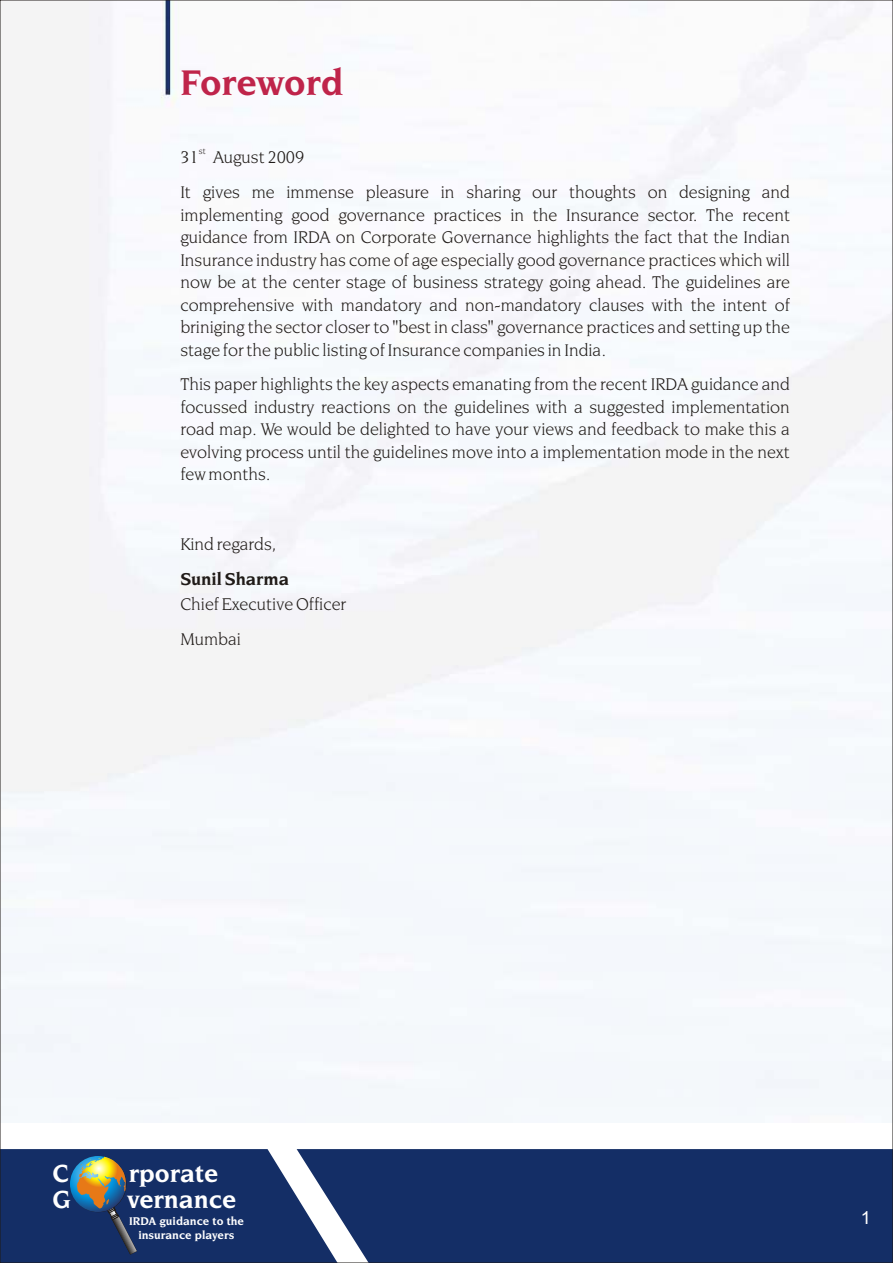
<style>
.page{position:relative;width:893px;height:1263px;background:#fff}
.page>*{position:absolute;margin:0;border:0;box-sizing:border-box;transform-origin:0 0}
.t1{font:700 37.5px "Novarese IT Cby BT";color:#bf244a}
.t2{font:700 25.95px/25.3px "Novarese IT Cby BT";color:#fff}
.t3{font:18px/22.5px "Novarese IT Cby BT";color:#1f1a17}
.t4{font:700 18px "Novarese IT Cby BT";color:#1f1a17}
.t5{font:18px "Arial";color:#fff}
.t6{font:700 11.85px/14px "Novarese IT Cby BT";color:#fff;text-align:center}
.t7{font:9px "Novarese IT Cby BT";color:#1f1a17}
</style>
<div class="page">
<div style="left:388px;top:1149px;width:503px;height:112px;background:#142e66"></div>
<div style="left:2px;top:2px;width:889px;height:1120px;background:#f5f9fc"></div>
<svg style="left:0;top:1149px;width:388px;height:114px;background:#2d4471"></svg>
<h1 class="t1" style="left:180px;top:67px;width:164px">Foreword</h1>
<p class="t7" style="left:199px;top:147px;width:8px">st</p>
<p class="t3" style="left:180px;top:141px;width:611px;line-height:34.7px">31 August 2009<br>It gives me immense pleasure in sharing our thoughts on designing and</p>
<p class="t3" style="left:180px;top:205px;width:611px;text-align:justify">implementing good governance practices in the Insurance sector. The recent guidance from IRDA on Corporate Governance highlights the fact that the Indian Insurance industry has come of age especially good governance practices which will now be at the center stage of business strategy going ahead. The guidelines are comprehensive with mandatory and non-mandatory clauses with the intent of briniging the sector closer to "best in class" governance practices and setting up the stage for the public listing of Insurance companies in India.</p>
<p class="t3" style="left:180px;top:374px;width:611px;text-align:justify">This paper highlights the key aspects emanating from the recent IRDA guidance and focussed industry reactions on the guidelines with a suggested implementation road map. We would be delighted to have your views and feedback to make this a evolving process until the guidelines move into a implementation mode in the next few months.</p>
<p class="t3" style="left:180px;top:534px;width:98px">Kind regards,</p>
<p class="t4" style="left:180px;top:571px;width:110px">Sunil Sharma</p>
<p class="t3" style="left:180px;top:588px;width:167px;line-height:34.7px">Chief Executive Officer<br>Mumbai</p>
<h2 class="t2" style="left:52px;top:1162px;width:20px">C<br>G</h2>
<h2 class="t2" style="left:127px;top:1163px;width:110px">rporate vernance</h2>
<p class="t6" style="left:129px;top:1215px;width:116px">IRDA guidance to the insurance players</p>
<p class="t5" style="left:861px;top:1211px;width:12px">1</p>
</div>
